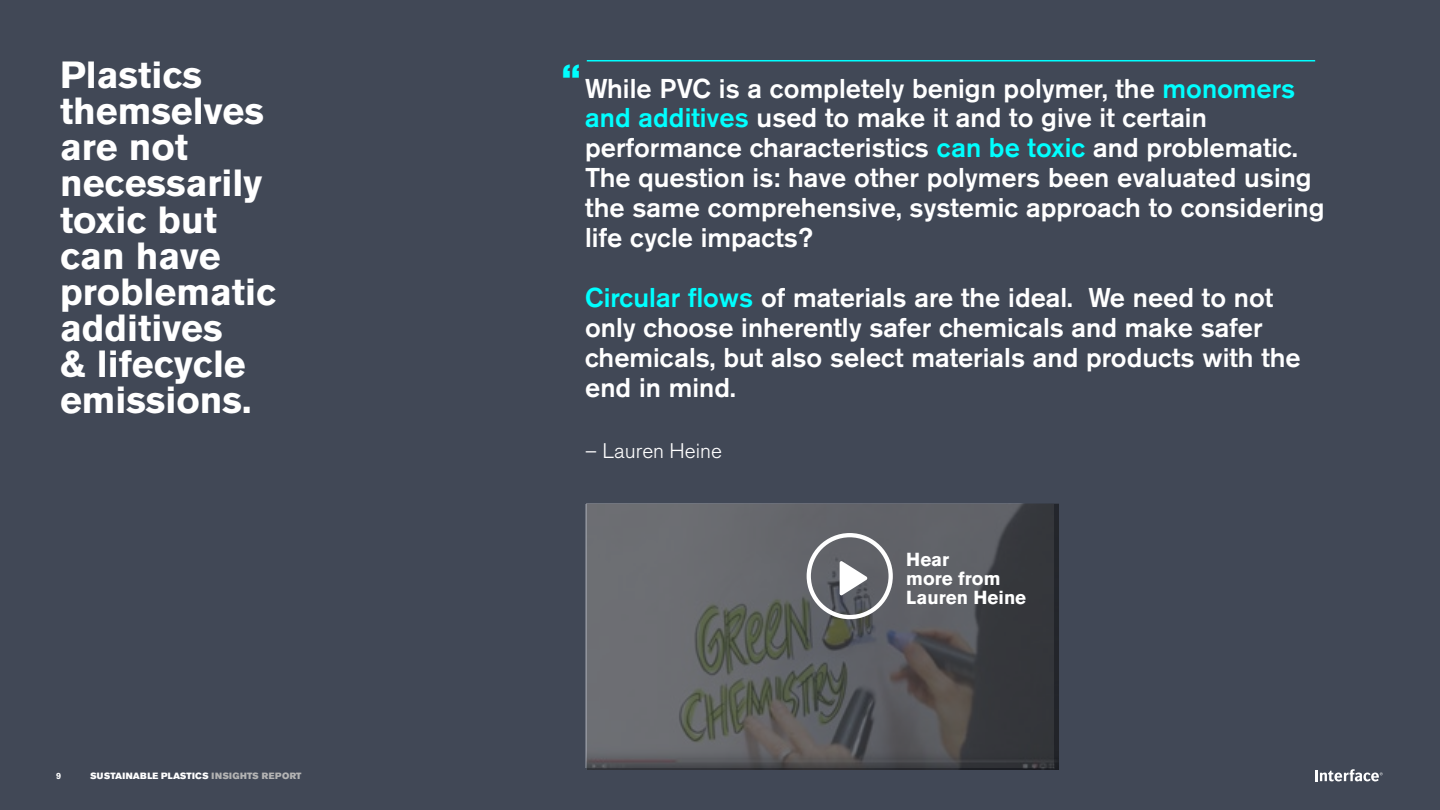
<style>
.page{position:relative;width:1440px;height:810px;background:#414856}
.page>*{position:absolute;margin:0;border:0;box-sizing:border-box;transform-origin:0 0}
.t1{font:700 37.5px/36.2px "Akzidenz Grotesk Pro";color:#fff}
.t2{font:500 27px/30px "Akzidenz Grotesk Pro";color:#fff}
.t3{font:300 21px "Akzidenz Grotesk Pro";color:#fff}
.t4{font:700 18.75px/18.8px "Akzidenz Grotesk Pro";color:#fff}
.t5{font:9px "Akzidenz Grotesk Pro Super";letter-spacing:.03em;color:#fff}
.t6{font:700 9px "Akzidenz Grotesk Pro";color:#fff}
.s1{color:#0ff}
.s2{color:#b3b3b3}
</style>
<div class="page">
<hr style="left:587px;top:60px;width:728px;height:2px;background:#0ff">
<svg style="left:1315px;top:769px;width:67px;height:12px"></svg>
<img style="left:587px;top:504px;width:471px;height:265px">
<svg style="left:839px;top:561px;width:28px;height:35px"></svg>
<div style="left:806px;top:533px;width:87px;height:86px;border:4px solid #fff;border-radius:50%"></div>
<h1 class="t1" style="left:60px;top:57px;width:218px">Plastics themselves are not necessarily toxic but can have problematic additives<br>&amp; lifecycle emissions.</h1>
<p class="t2" style="left:585px;top:73px;width:741px;text-indent:-23px"><sup>“</sup> While PVC is a completely benign polymer, the <span class="s1">monomers and additives</span> used to make it and to give it certain performance characteristics <span class="s1">can be toxic</span> and problematic.<br>The question is: have other polymers been evaluated using the same comprehensive, systemic approach to considering life cycle impacts?</p>
<p class="t2" style="left:585px;top:283px;width:717px"><span class="s1">Circular flows</span> of materials are the ideal. We need to not only choose inherently safer chemicals and make safer chemicals, but also select materials and products with the end in mind.</p>
<p class="t6" style="left:56px;top:770px;width:7px">9</p>
<p class="t5" style="left:90px;top:770px;width:213px">SUSTAINABLE PLASTICS <span class="s2">INSIGHTS REPORT</span></p>
<p class="t3" style="left:585px;top:437px;width:138px">– Lauren Heine</p>
<p class="t4" style="left:906px;top:550px;width:121px">Hear<br>more from<br>Lauren Heine</p>
</div>
